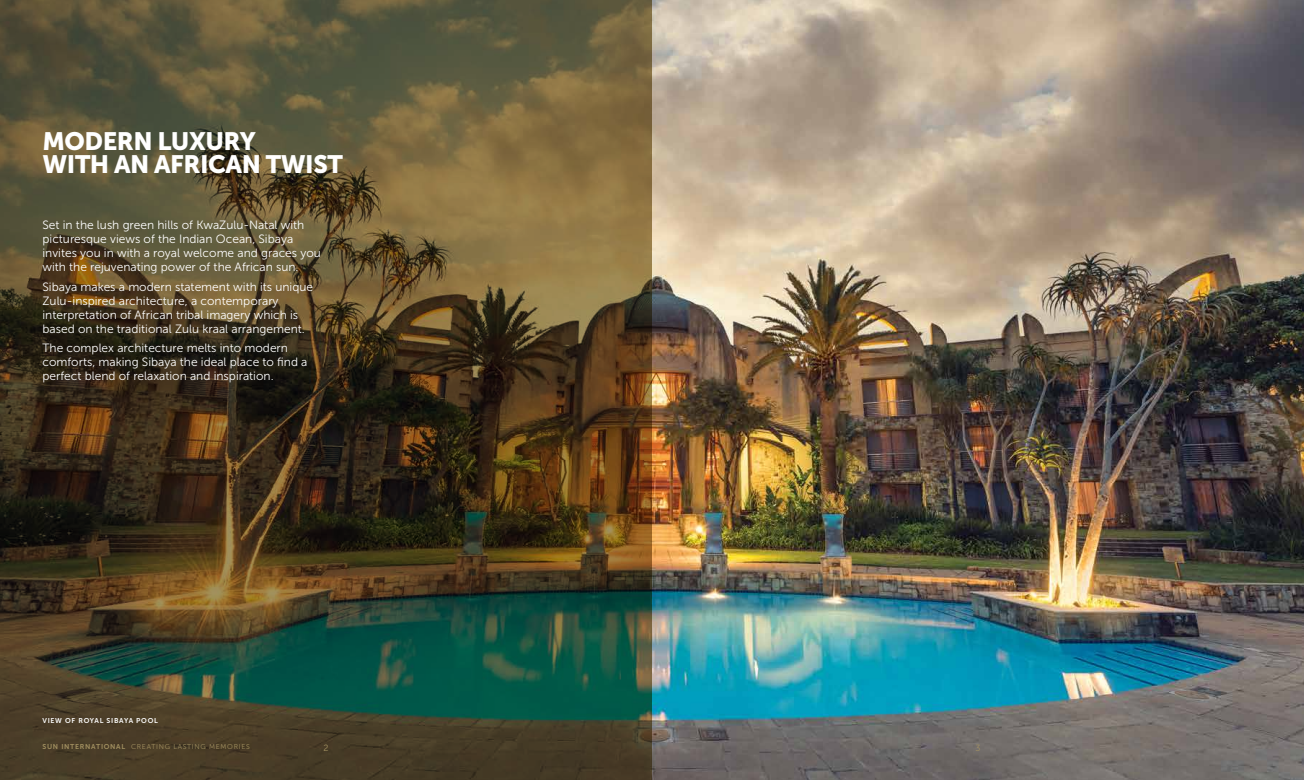
<style>
.page{position:relative;width:1304px;height:780px;background:#fff}
.page>*{position:absolute;margin:0;border:0;box-sizing:border-box;transform-origin:0 0}
.t1{font:25px/23px "Museo Sans 900";letter-spacing:-.02em;color:#fff}
.t2{font:12px/14px "Museo Sans 300";color:#fff}
.t3{font:9px "Museo Sans 300";color:#a39161}
.t4{font:7px "Museo Sans 300";letter-spacing:.1em;color:#a39161}
.t5{font:7px "Museo Sans 700";letter-spacing:.1em;color:#fff}
.s1{font-family:"Museo Sans 700"}
</style>
<div class="page">
<img style="left:652px;top:0;width:652px;height:780px">
<svg style="left:0;top:0;width:652px;height:780px;background:#4c462c"></svg>
<h1 class="t1" style="left:43px;top:130px;width:302px">MODERN LUXURY<br>WITH AN AFRICAN TWIST</h1>
<p class="t2" style="left:43px;top:218px;width:280px">Set in the lush green hills of KwaZulu-Natal with picturesque views of the Indian Ocean, Sibaya invites you in with a royal welcome and graces you with the rejuvenating power of the African sun.</p>
<p class="t2" style="left:43px;top:279px;width:272px">Sibaya makes a modern statement with its unique Zulu-inspired architecture, a contemporary interpretation of African tribal imagery which is based on the traditional Zulu kraal arrangement.</p>
<p class="t2" style="left:43px;top:341px;width:267px">The complex architecture melts into modern comforts, making Sibaya the ideal place to find a perfect blend of relaxation and inspiration.</p>
<p class="t5" style="left:43px;top:717px;width:117px">VIEW OF ROYAL SIBAYA POOL</p>
<p class="t4" style="left:43px;top:743px;width:209px"><span class="s1">SUN INTERNATIONAL</span> CREATING LASTING MEMORIES</p>
<p class="t3" style="left:323px;top:742px;width:7px">2</p>
<p class="t3" style="left:975px;top:742px;width:7px">3</p>
</div>
